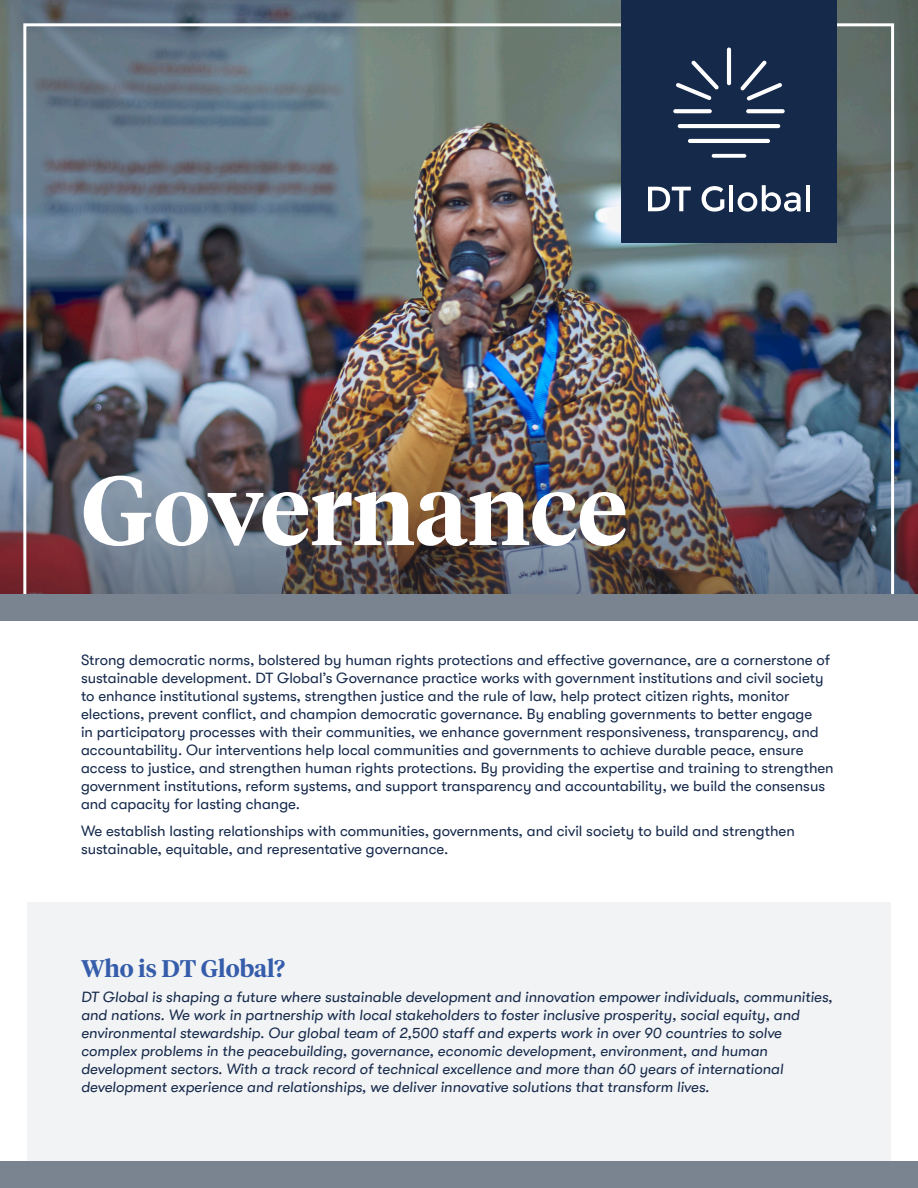
<style>
.page{position:relative;width:918px;height:1188px;background:#fff}
.page>*{position:absolute;margin:0;border:0;box-sizing:border-box;transform-origin:0 0}
.t1{font:600 97.5px "Tiempos Headline";color:#fff}
.t2{font:600 24px "Tiempos Headline";color:#355dab}
.t3{font:15px/18px "GT Walsheim";color:#15294b}
.t4{font:italic 15px/18px "GT Walsheim";color:#15294b}
</style>
<div class="page">
<div style="left:0;top:1161px;width:918px;height:27px;background:#7a8390"></div>
<img style="left:0;top:0;width:918px;height:378px">
<img style="left:0;top:378px;width:918px;height:216px">
<div style="left:0;top:594px;width:918px;height:27px;background:#7a8390"></div>
<div style="left:621px;top:0;width:216px;height:243px;background:#15294b"></div>
<svg style="left:648px;top:187px;width:43px;height:24px"></svg>
<svg style="left:702px;top:186px;width:22px;height:26px"></svg>
<hr style="left:729px;top:185px;width:4px;height:26px;background:#fff">
<svg style="left:738px;top:185px;width:63px;height:27px"></svg>
<hr style="left:806px;top:185px;width:4px;height:26px;background:#fff">
<svg style="left:712px;top:154px;width:34px;height:4px"></svg>
<hr style="left:678px;top:124px;width:102px;height:4px;background:#fff;border-radius:2px">
<hr style="left:688px;top:139px;width:82px;height:4px;background:#fff;border-radius:2px">
<svg style="left:673px;top:109px;width:39px;height:4px"></svg>
<svg style="left:746px;top:109px;width:39px;height:4px"></svg>
<svg style="left:676px;top:47px;width:106px;height:53px"></svg>
<hr style="left:727px;top:48px;width:4px;height:37px;background:#fff;border-radius:2px">
<div style="left:27px;top:903px;width:864px;height:258px;background:#f2f3f4"></div>
<p class="t1" style="left:81px;top:443px;width:548px">Governance</p>
<p class="t3" style="left:81px;top:651px;width:754px">Strong democratic norms, bolstered by human rights protections and effective governance, are a cornerstone of sustainable development. DT Global’s Governance practice works with government institutions and civil society to enhance institutional systems, strengthen justice and the rule of law, help protect citizen rights, monitor elections, prevent conflict, and champion democratic governance. By enabling governments to better engage<br>in participatory processes with their communities, we enhance government responsiveness, transparency, and accountability. Our interventions help local communities and governments to achieve durable peace, ensure access to justice, and strengthen human rights protections. By providing the expertise and training to strengthen government institutions, reform systems, and support transparency and accountability, we build the consensus and capacity for lasting change.</p>
<p class="t3" style="left:81px;top:822px;width:715px">We establish lasting relationships with communities, governments, and civil society to build and strengthen sustainable, equitable, and representative governance.</p>
<p class="t2" style="left:81px;top:952px;width:206px">Who is DT Global?</p>
<p class="t4" style="left:81px;top:988px;width:753px">DT Global is shaping a future where sustainable development and innovation empower individuals, communities, and nations. We work in partnership with local stakeholders to foster inclusive prosperity, social equity, and environmental stewardship. Our global team of 2,500 staff and experts work in over 90 countries to solve complex problems in the peacebuilding, governance, economic development, environment, and human development sectors. With a track record of technical excellence and more than 60 years of international development experience and relationships, we deliver innovative solutions that transform lives.</p>
</div>
